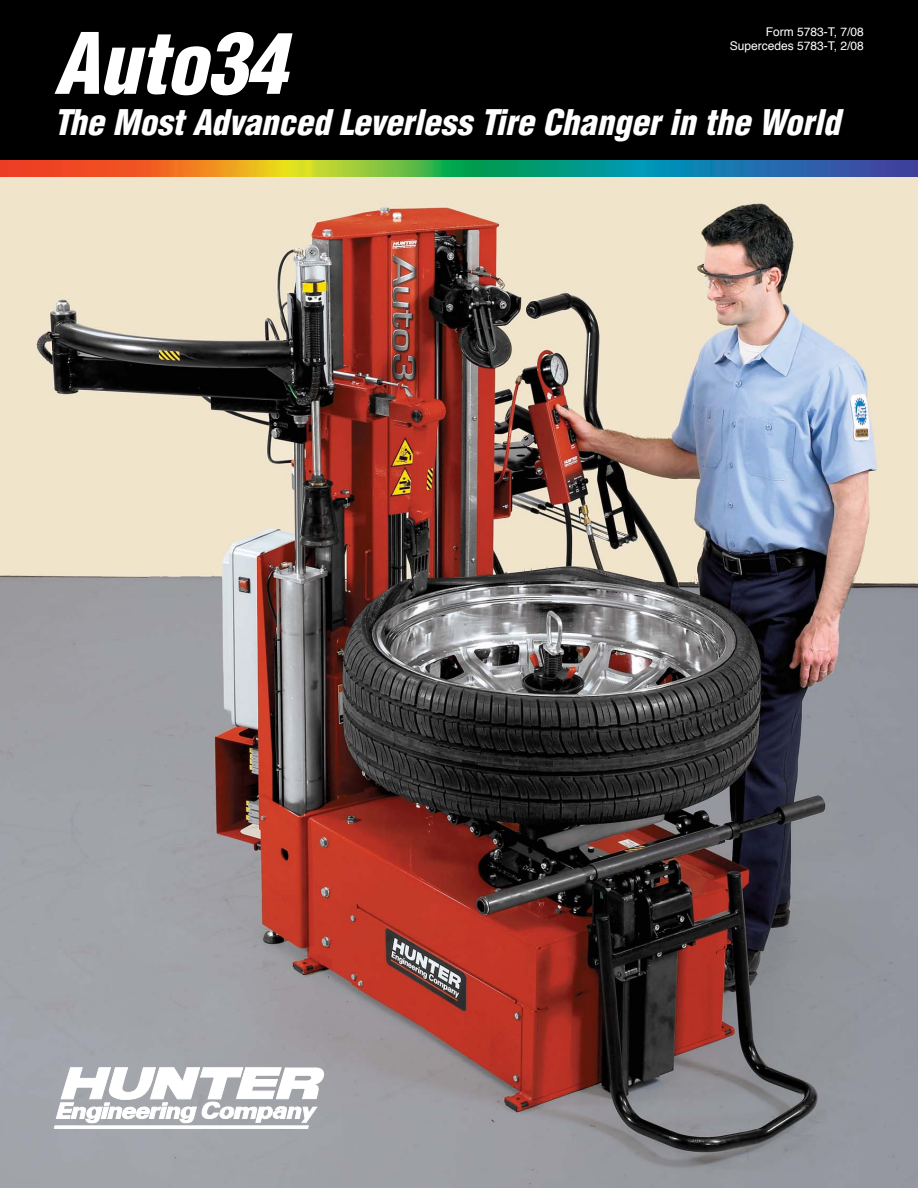
<style>
.page{position:relative;width:918px;height:1188px;background:#fff}
.page>*{position:absolute;margin:0;border:0;box-sizing:border-box;transform-origin:0 0}
.t1{font:italic 900 condensed 82.5px "Helvetica";letter-spacing:-.01em;color:#fff}
.t2{font:italic 900 condensed 34.5px "Helvetica";color:#fff}
.t3{font:12px/14.4px "Helvetica";color:#fff;text-align:right}
</style>
<div class="page">
<div style="left:0;top:0;width:918px;height:163px;background:#000"></div>
<img style="left:0;top:161px;width:918px;height:1027px">
<svg style="left:54px;top:1067px;width:270px;height:62px"></svg>
<p class="t3" style="left:730px;top:26px;width:136px">Form 5783-T, 7/08<br>Supercedes 5783-T, 2/08</p>
<h1 class="t1" style="left:54px;top:32px;width:234px">Auto34</h1>
<p class="t2" style="left:54px;top:109px;width:788px">The Most Advanced Leverless Tire Changer in the World</p>
</div>
